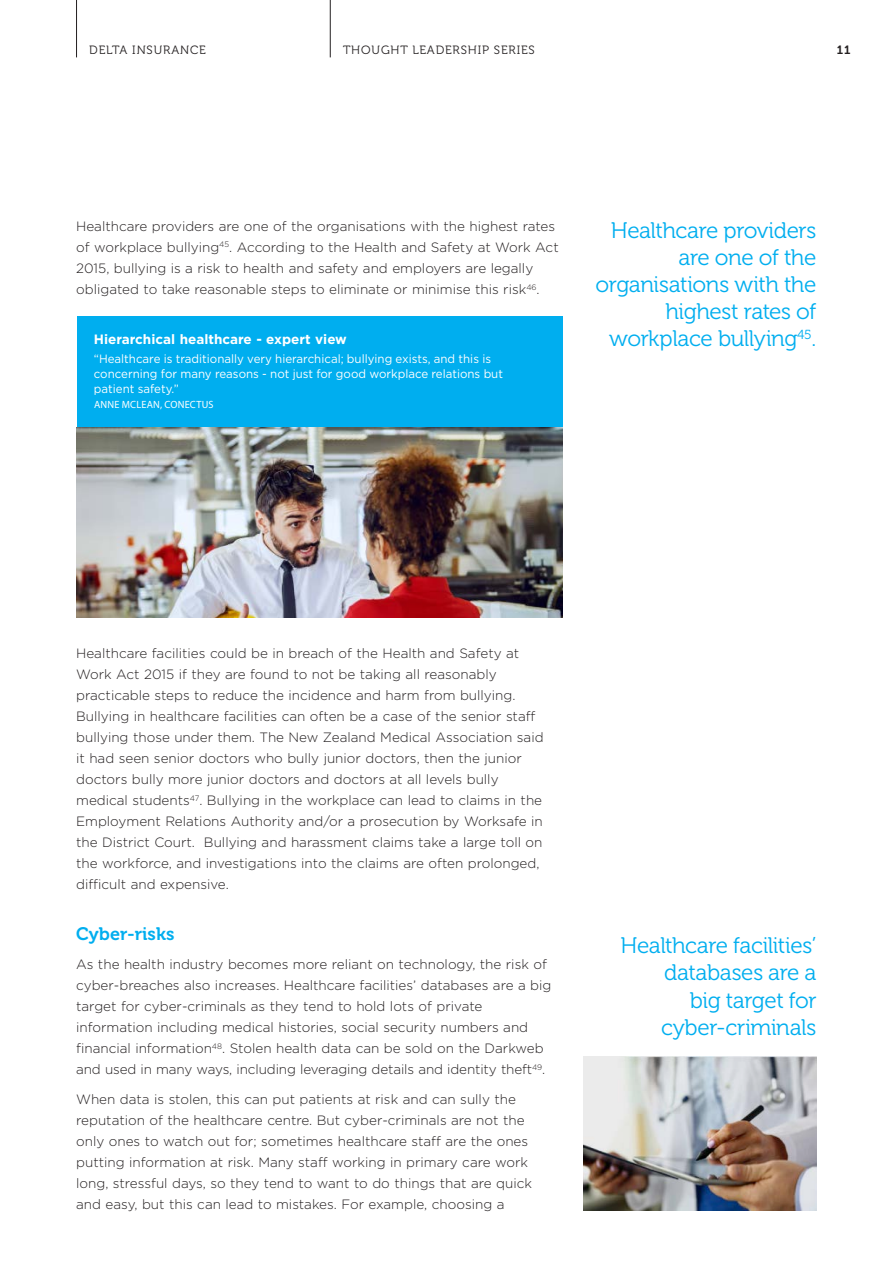
<style>
.page{position:relative;width:893px;height:1263px;background:#fff}
.page>*{position:absolute;margin:0;border:0;box-sizing:border-box;transform-origin:0 0}
.t1{font:22.5px/27px "Museo 300";letter-spacing:-.02em;color:#00aeef;text-align:right}
.t2{font:18px "Museo 700";color:#00aeef}
.t3{font:300 13.5px/21px "Gotham";color:#231f20}
.t4{font:700 13.5px "Gotham";color:#fff}
.t5{font:12px/15px "Gotham";color:#fff;scale:.96 1}
.t6{font:12px "Museo 300";letter-spacing:.07em;color:#231f20}
.t7{font:12px "Museo 700";color:#231f20}
.t8{font:10.5px "Myriad Pro";letter-spacing:.02em;color:#fff}
</style>
<div class="page">
<hr style="left:76px;top:0;width:1px;height:57px;background:#231f20">
<hr style="left:330px;top:0;width:1px;height:57px;background:#231f20">
<div style="left:77px;top:317px;width:486px;height:110px;background:#00aeef"></div>
<img style="left:77px;top:427px;width:486px;height:191px">
<img style="left:584px;top:1057px;width:232px;height:153px">
<p class="t6" style="left:89px;top:43px;width:118px">DELTA INSURANCE</p>
<p class="t6" style="left:343px;top:43px;width:193px">THOUGHT LEADERSHIP SERIES</p>
<p class="t7" style="left:837px;top:43px;width:15px">11</p>
<p class="t3" style="left:76px;top:216px;width:484px">Healthcare providers are one of the organisations with the highest rates of workplace bullying<sup>45</sup>. According to the Health and Safety at Work Act 2015, bullying is a risk to health and safety and employers are legally obligated to take reasonable steps to eliminate or minimise this risk<sup>46</sup>.</p>
<p class="t4" style="left:94px;top:331px;width:254px">Hierarchical healthcare - expert view</p>
<p class="t5" style="left:94px;top:351px;width:428px">“Healthcare is traditionally very hierarchical; bullying exists, and this is concerning for many reasons - not just for good workplace relations but patient safety.”</p>
<p class="t8" style="left:94px;top:398px;width:121px">ANNE MCLEAN, CONECTUS</p>
<h1 class="t1" style="left:595px;top:217px;width:222px">Healthcare providers are one of the organisations with the highest rates of workplace bullying<sup>45</sup>.</h1>
<p class="t3" style="left:76px;top:643px;width:469px">Healthcare facilities could be in breach of the Health and Safety at Work Act 2015 if they are found to not be taking all reasonably practicable steps to reduce the incidence and harm from bullying.<br>Bullying in healthcare facilities can often be a case of the senior staff bullying those under them. The New Zealand Medical Association said it had seen senior doctors who bully junior doctors, then the junior doctors bully more junior doctors and doctors at all levels bully medical students<sup>47</sup>. Bullying in the workplace can lead to claims in the Employment Relations Authority and/or a prosecution by Worksafe in the District Court. Bullying and harassment claims take a large toll on the workforce, and investigations into the claims are often prolonged, difficult and expensive.</p>
<h2 class="t2" style="left:76px;top:924px;width:100px">Cyber-risks</h2>
<p class="t3" style="left:76px;top:954px;width:477px">As the health industry becomes more reliant on technology, the risk of cyber-breaches also increases. Healthcare facilities’ databases are a big target for cyber-criminals as they tend to hold lots of private information including medical histories, social security numbers and financial information<sup>48</sup>. Stolen health data can be sold on the Darkweb and used in many ways, including leveraging details and identity theft<sup>49</sup>.</p>
<p class="t3" style="left:76px;top:1088px;width:457px">When data is stolen, this can put patients at risk and can sully the reputation of the healthcare centre. But cyber-criminals are not the only ones to watch out for; sometimes healthcare staff are the ones putting information at risk. Many staff working in primary care work long, stressful days, so they tend to want to do things that are quick and easy, but this can lead to mistakes. For example, choosing a</p>
<h1 class="t1" style="left:621px;top:933px;width:197px">Healthcare facilities’ databases are a<br>big target for cyber-criminals</h1>
</div>
